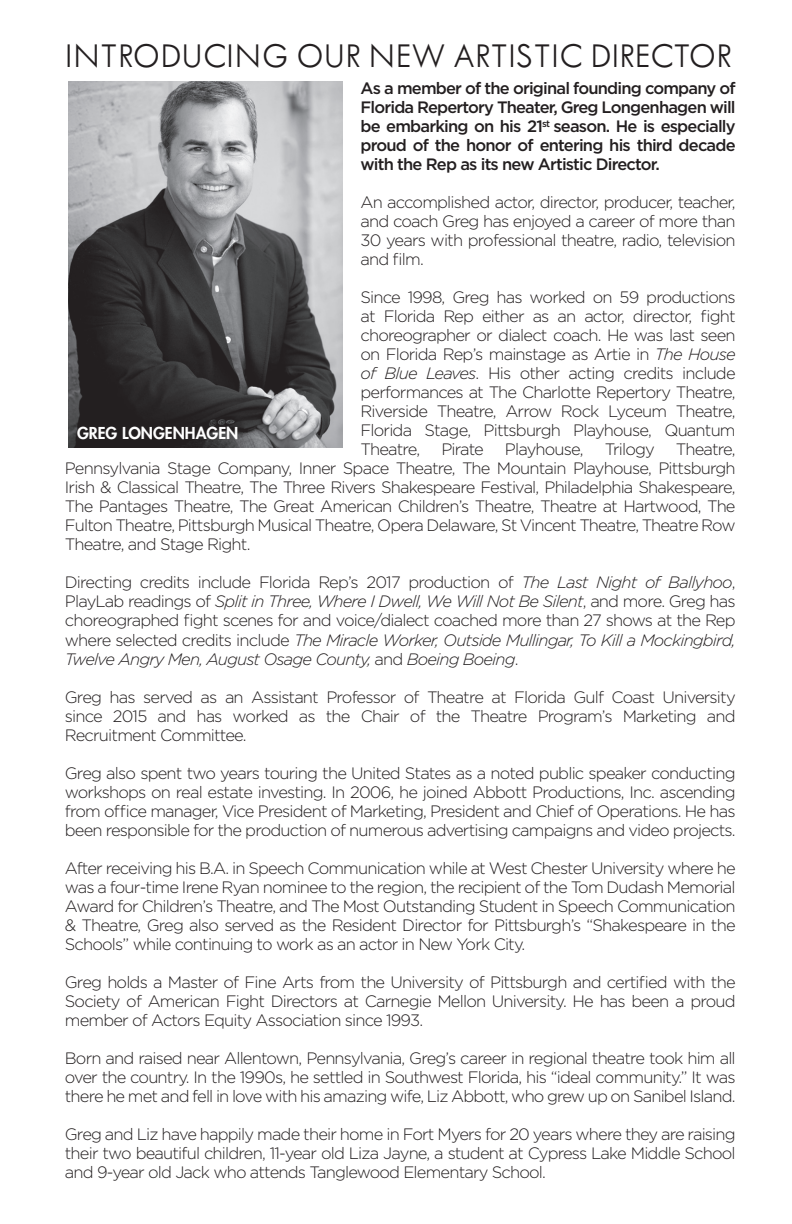
<style>
.page{position:relative;width:792px;height:1224px;background:#fff}
.page>*{position:absolute;margin:0;border:0;box-sizing:border-box;transform-origin:0 0}
.t1{font:300 36px "Tw Cen MT Std";color:#231f20}
.t2{font:300 16.4px/19px "Gotham";letter-spacing:-.05em;color:#231f20;text-align:justify}
.t3{font:500 16.4px/19px "Gotham";letter-spacing:-.05em;color:#231f20;text-align:justify}
.t4{font:800 16px "Futura";color:#fff}
.s1{font-style:italic}
</style>
<div class="page">
<img style="left:68px;top:81px;width:275px;height:366px">
<h1 class="t1" style="left:65px;top:36px;width:668px">INTRODUCING OUR NEW ARTISTIC DIRECTOR</h1>
<p class="t3" style="left:361px;top:79px;width:377px">As a member of the original founding company of Florida Repertory Theater, Greg Longenhagen will be embarking on his 21<sup>st</sup> season. He is especially proud of the honor of entering his third decade with the Rep as its new Artistic Director.</p>
<p class="t2" style="left:361px;top:193px;width:377px">An accomplished actor, director, producer, teacher, and coach Greg has enjoyed a career of more than 30 years with professional theatre, radio, television and film.</p>
<p class="t2" style="left:361px;top:288px;width:377px">Since 1998, Greg has worked on 59 productions at Florida Rep either as an actor, director, fight choreographer or dialect coach. He was last seen on Florida Rep’s mainstage as Artie in <span class="s1">The House of Blue Leaves</span>. His other acting credits include performances at The Charlotte Repertory Theatre, Riverside Theatre, Arrow Rock Lyceum Theatre, Florida Stage, Pittsburgh Playhouse, Quantum Theatre,</p>
<p class="t4" style="left:77px;top:422px;width:163px">GREG LONGENHAGEN</p>
<p class="t2" style="left:65px;top:440px;width:672px;text-indent:611px">Theatre, Pennsylvania Stage Company, Inner Space Theatre, The Mountain Playhouse, Pittsburgh Irish &amp; Classical Theatre, The Three Rivers Shakespeare Festival, Philadelphia Shakespeare, The Pantages Theatre, The Great American Children’s Theatre, Theatre at Hartwood, The Fulton Theatre, Pittsburgh Musical Theatre, Opera Delaware, St Vincent Theatre, Theatre Row Theatre, and Stage Right.</p>
<p class="t2" style="left:65px;top:573px;width:672px">Directing credits include Florida Rep’s 2017 production of <span class="s1">The Last Night of Ballyhoo</span>, PlayLab readings of <span class="s1">Split in Three, Where I Dwell, We Will Not Be Silent</span>, and more. Greg has choreographed fight scenes for and voice/dialect coached more than 27 shows at the Rep where selected credits include <span class="s1">The Miracle Worker, Outside Mullingar, To Kill a Mockingbird, Twelve Angry Men, August Osage County,</span> and <span class="s1">Boeing Boeing</span>.</p>
<p class="t2" style="left:65px;top:687px;width:672px">Greg has served as an Assistant Professor of Theatre at Florida Gulf Coast University since 2015 and has worked as the Chair of the Theatre Program’s Marketing and Recruitment Committee.</p>
<p class="t2" style="left:65px;top:763px;width:672px">Greg also spent two years touring the United States as a noted public speaker conducting workshops on real estate investing. In 2006, he joined Abbott Productions, Inc. ascending from office manager, Vice President of Marketing, President and Chief of Operations. He has been responsible for the production of numerous advertising campaigns and video projects.</p>
<p class="t2" style="left:65px;top:858px;width:672px">After receiving his B.A. in Speech Communication while at West Chester University where he was a four-time Irene Ryan nominee to the region, the recipient of the Tom Dudash Memorial Award for Children’s Theatre, and The Most Outstanding Student in Speech Communication &amp; Theatre, Greg also served as the Resident Director for Pittsburgh’s “Shakespeare in the Schools” while continuing to work as an actor in New York City.</p>
<p class="t2" style="left:65px;top:972px;width:672px">Greg holds a Master of Fine Arts from the University of Pittsburgh and certified with the Society of American Fight Directors at Carnegie Mellon University. He has been a proud member of Actors Equity Association since 1993.</p>
<p class="t2" style="left:65px;top:1048px;width:672px">Born and raised near Allentown, Pennsylvania, Greg’s career in regional theatre took him all over the country. In the 1990s, he settled in Southwest Florida, his “ideal community.” It was there he met and fell in love with his amazing wife, Liz Abbott, who grew up on Sanibel Island.</p>
<p class="t2" style="left:65px;top:1124px;width:672px">Greg and Liz have happily made their home in Fort Myers for 20 years where they are raising their two beautiful children, 11-year old Liza Jayne, a student at Cypress Lake Middle School and 9-year old Jack who attends Tanglewood Elementary School.</p>
<p class="t2" style="left:441px;top:440px;width:44px">Pirate</p>
<p class="t2" style="left:505px;top:440px;width:80px">Playhouse,</p>
<p class="t2" style="left:605px;top:440px;width:52px">Trilogy</p>
</div>
